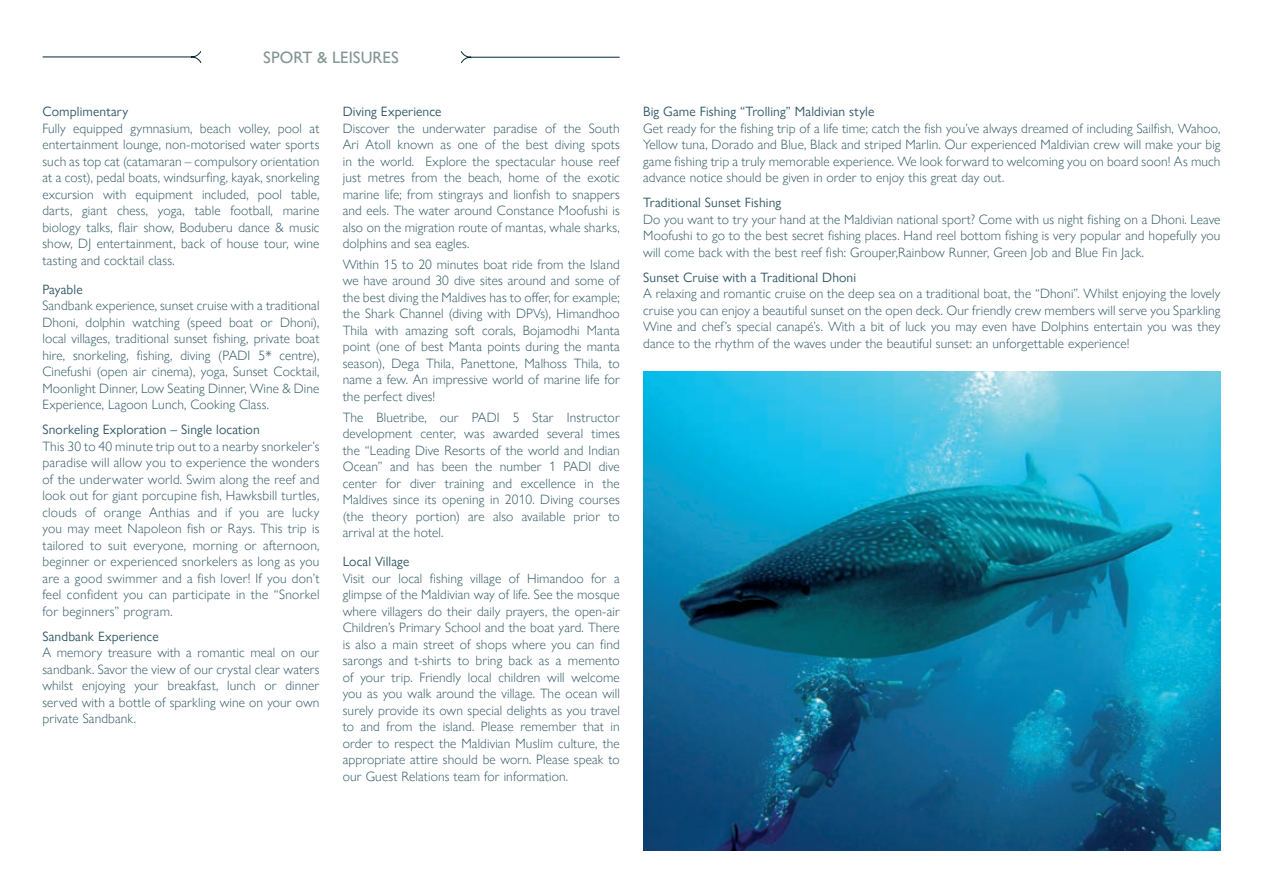
<style>
.page{position:relative;width:1263px;height:893px;background:#fff}
.page>*{position:absolute;margin:0;border:0;box-sizing:border-box;transform-origin:0 0}
.t1{font:500 16.5px "Gill Sans Nova";color:#829592}
.t2{font:300 13.5px/16.5px "Gill Sans Nova";letter-spacing:.01em;color:#2f5763;text-align:justify}
.t3{font:13.5px "Gill Sans Nova";letter-spacing:.01em;color:#2f5763}
</style>
<div class="page">
<img style="left:643px;top:371px;width:577px;height:479px">
<svg style="left:42px;top:51px;width:578px;height:12px"></svg>
<p class="t1" style="left:263px;top:47px;width:137px">SPORT &amp; LEISURES</p>
<p class="t3" style="left:42px;top:103px;width:87px">Complimentary</p>
<p class="t2" style="left:42px;top:120px;width:279px">Fully equipped gymnasium, beach volley, pool at entertainment lounge, non-motorised water sports such as top cat (catamaran – compulsory orientation at a cost), pedal boats, windsurfing, kayak, snorkeling excursion with equipment included, pool table, darts, giant chess, yoga, table football, marine biology talks, flair show, Boduberu dance &amp; music show, DJ entertainment, back of house tour, wine tasting and cocktail class.</p>
<p class="t3" style="left:42px;top:281px;width:42px">Payable</p>
<p class="t2" style="left:42px;top:297px;width:279px">Sandbank experience, sunset cruise with a traditional Dhoni, dolphin watching (speed boat or Dhoni), local villages, traditional sunset fishing, private boat hire, snorkeling, fishing, diving (PADI 5* centre), Cinefushi (open air cinema), yoga, Sunset Cocktail, Moonlight Dinner, Low Seating Dinner, Wine &amp; Dine Experience, Lagoon Lunch, Cooking Class.</p>
<p class="t3" style="left:42px;top:422px;width:219px">Snorkeling Exploration – Single location</p>
<p class="t2" style="left:42px;top:438px;width:279px">This 30 to 40 minute trip out to a nearby snorkeler’s paradise will allow you to experience the wonders of the underwater world. Swim along the reef and look out for giant porcupine fish, Hawksbill turtles, clouds of orange Anthias and if you are lucky you may meet Napoleon fish or Rays. This trip is tailored to suit everyone, morning or afternoon, beginner or experienced snorkelers as long as you are a good swimmer and a fish lover! If you don’t feel confident you can participate in the “Snorkel for beginners” program.</p>
<p class="t3" style="left:42px;top:628px;width:118px">Sandbank Experience</p>
<p class="t2" style="left:42px;top:644px;width:279px">A memory treasure with a romantic meal on our sandbank. Savor the view of our crystal clear waters whilst enjoying your breakfast, lunch or dinner served with a bottle of sparkling wine on your own private Sandbank.</p>
<p class="t3" style="left:343px;top:103px;width:100px">Diving Experience</p>
<p class="t2" style="left:343px;top:120px;width:279px">Discover the underwater paradise of the South Ari Atoll known as one of the best diving spots in the world. Explore the spectacular house reef just metres from the beach, home of the exotic marine life; from stingrays and lionfish to snappers and eels. The water around Constance Moofushi is also on the migration route of mantas, whale sharks, dolphins and sea eagles.</p>
<p class="t2" style="left:343px;top:256px;width:279px">Within 15 to 20 minutes boat ride from the Island we have around 30 dive sites around and some of the best diving the Maldives has to offer, for example; the Shark Channel (diving with DPVs), Himandhoo Thila with amazing soft corals, Bojamodhi Manta point (one of best Manta points during the manta season), Dega Thila, Panettone, Malhoss Thila, to name a few. An impressive world of marine life for the perfect dives!</p>
<p class="t2" style="left:343px;top:409px;width:279px">The Bluetribe, our PADI 5 Star Instructor development center, was awarded several times the “Leading Dive Resorts of the world and Indian Ocean” and has been the number 1 PADI dive center for diver training and excellence in the Maldives since its opening in 2010. Diving courses (the theory portion) are also available prior to arrival at the hotel.</p>
<p class="t3" style="left:343px;top:553px;width:68px">Local Village</p>
<p class="t2" style="left:343px;top:570px;width:279px">Visit our local fishing village of Himandoo for a glimpse of the Maldivian way of life. See the mosque where villagers do their daily prayers, the open-air Children’s Primary School and the boat yard. There is also a main street of shops where you can find sarongs and t-shirts to bring back as a memento of your trip. Friendly local children will welcome you as you walk around the village. The ocean will surely provide its own special delights as you travel to and from the island. Please remember that in order to respect the Maldivian Muslim culture, the appropriate attire should be worn. Please speak to our Guest Relations team for information.</p>
<p class="t3" style="left:643px;top:103px;width:233px">Big Game Fishing “Trolling” Maldivian style</p>
<p class="t2" style="left:643px;top:120px;width:579px">Get ready for the fishing trip of a life time; catch the fish you’ve always dreamed of including Sailfish, Wahoo, Yellow tuna, Dorado and Blue, Black and striped Marlin. Our experienced Maldivian crew will make your big game fishing trip a truly memorable experience. We look forward to welcoming you on board soon! As much advance notice should be given in order to enjoy this great day out.</p>
<p class="t3" style="left:643px;top:194px;width:139px">Traditional Sunset Fishing</p>
<p class="t2" style="left:643px;top:211px;width:579px">Do you want to try your hand at the Maldivian national sport? Come with us night fishing on a Dhoni. Leave Moofushi to go to the best secret fishing places. Hand reel bottom fishing is very popular and hopefully you will come back with the best reef fish: Grouper,Rainbow Runner, Green Job and Blue Fin Jack.</p>
<p class="t3" style="left:643px;top:269px;width:214px">Sunset Cruise with a Traditional Dhoni</p>
<p class="t2" style="left:643px;top:285px;width:579px">A relaxing and romantic cruise on the deep sea on a traditional boat, the “Dhoni”. Whilst enjoying the lovely cruise you can enjoy a beautiful sunset on the open deck. Our friendly crew members will serve you Sparkling Wine and chef’s special canapé’s. With a bit of luck you may even have Dolphins entertain you was they dance to the rhythm of the waves under the beautiful sunset: an unforgettable experience!</p>
</div>
